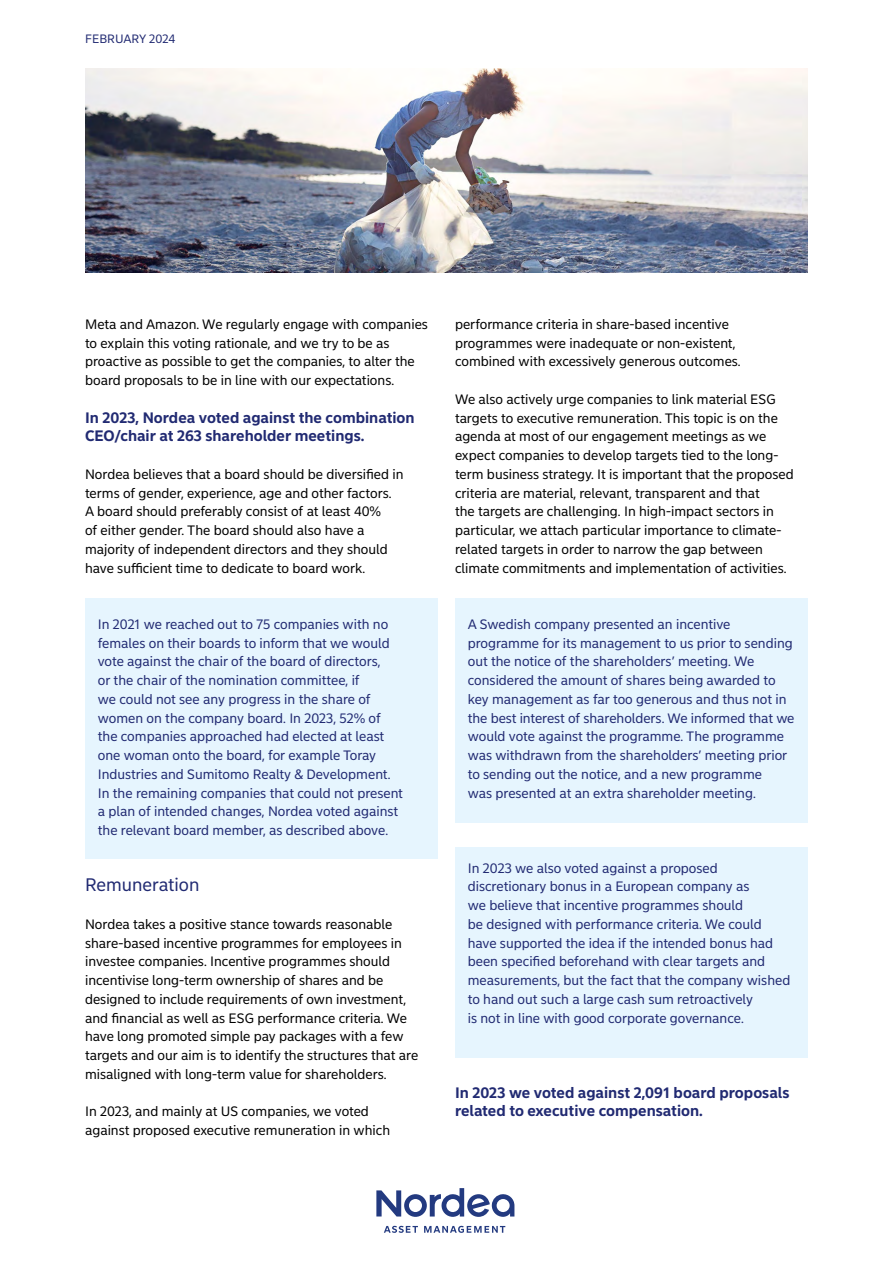
<style>
.page{position:relative;width:893px;height:1263px;background:#fff}
.page>*{position:absolute;margin:0;border:0;box-sizing:border-box;transform-origin:0 0}
.t1{font:18px "Nordea Sans Small";color:#212a72}
.t2{font:700 15px/18.8px "Nordea Sans Small";color:#212a72}
.t3{font:13.5px/18.8px "Nordea Sans Small";color:#000}
.t4{font:13.5px/18.8px "Nordea Sans Small";color:#212a72}
.t5{font:12px "Nordea Sans Small";color:#212a72}
</style>
<div class="page">
<svg style="left:376px;top:1188px;width:138px;height:29px"></svg>
<svg style="left:384px;top:1226px;width:34px;height:7px"></svg>
<svg style="left:424px;top:1226px;width:81px;height:7px"></svg>
<img style="left:85px;top:68px;width:723px;height:205px">
<div style="left:85px;top:598px;width:353px;height:261px;background:#e6f5fe"></div>
<div style="left:455px;top:598px;width:353px;height:224px;background:#e6f5fe"></div>
<div style="left:455px;top:847px;width:353px;height:211px;background:#e6f5fe"></div>
<p class="t5" style="left:85px;top:32px;width:92px">FEBRUARY 2024</p>
<p class="t3" style="left:85px;top:315px;width:344px">Meta and Amazon. We regularly engage with companies to explain this voting rationale, and we try to be as proactive as possible to get the companies, to alter the board proposals to be in line with our expectations.</p>
<p class="t2" style="left:85px;top:408px;width:331px">In 2023, Nordea voted against the combination<br>CEO/chair at 263 shareholder meetings.</p>
<p class="t3" style="left:85px;top:465px;width:320px">Nordea believes that a board should be diversified in terms of gender, experience, age and other factors.<br>A board should preferably consist of at least 40%<br>of either gender. The board should also have a majority of independent directors and they should have sufficient time to dedicate to board work.</p>
<p class="t3" style="left:455px;top:315px;width:287px">performance criteria in share-based incentive programmes were inadequate or non-existent, combined with excessively generous outcomes.</p>
<p class="t3" style="left:455px;top:390px;width:340px">We also actively urge companies to link material ESG targets to executive remuneration. This topic is on the agenda at most of our engagement meetings as we expect companies to develop targets tied to the long&shy;term business strategy. It is important that the proposed criteria are material, relevant, transparent and that<br>the targets are challenging. In high-impact sectors in particular, we attach particular importance to climate&shy;related targets in order to narrow the gap between climate commitments and implementation of activities.</p>
<p class="t4" style="left:98px;top:615px;width:307px">In 2021 we reached out to 75 companies with no females on their boards to inform that we would vote against the chair of the board of directors,<br>or the chair of the nomination committee, if<br>we could not see any progress in the share of women on the company board. In 2023, 52% of the companies approached had elected at least one woman onto the board, for example Toray Industries and Sumitomo Realty &amp; Development.<br>In the remaining companies that could not present a plan of intended changes, Nordea voted against the relevant board member, as described above.</p>
<p class="t4" style="left:468px;top:615px;width:328px">A Swedish company presented an incentive programme for its management to us prior to sending out the notice of the shareholders’ meeting. We considered the amount of shares being awarded to key management as far too generous and thus not in the best interest of shareholders. We informed that we would vote against the programme. The programme was withdrawn from the shareholders’ meeting prior to sending out the notice, and a new programme<br>was presented at an extra shareholder meeting.</p>
<p class="t4" style="left:468px;top:859px;width:324px">In 2023 we also voted against a proposed discretionary bonus in a European company as<br>we believe that incentive programmes should<br>be designed with performance criteria. We could have supported the idea if the intended bonus had been specified beforehand with clear targets and measurements, but the fact that the company wished to hand out such a large cash sum retroactively<br>is not in line with good corporate governance.</p>
<h1 class="t1" style="left:85px;top:874px;width:116px">Remuneration</h1>
<p class="t3" style="left:85px;top:915px;width:335px">Nordea takes a positive stance towards reasonable share-based incentive programmes for employees in investee companies. Incentive programmes should incentivise long-term ownership of shares and be designed to include requirements of own investment, and financial as well as ESG performance criteria. We have long promoted simple pay packages with a few targets and our aim is to identify the structures that are misaligned with long-term value for shareholders.</p>
<p class="t3" style="left:85px;top:1102px;width:307px">In 2023, and mainly at US companies, we voted against proposed executive remuneration in which</p>
<p class="t2" style="left:455px;top:1083px;width:336px">In 2023 we voted against 2,091 board proposals related to executive compensation.</p>
</div>
